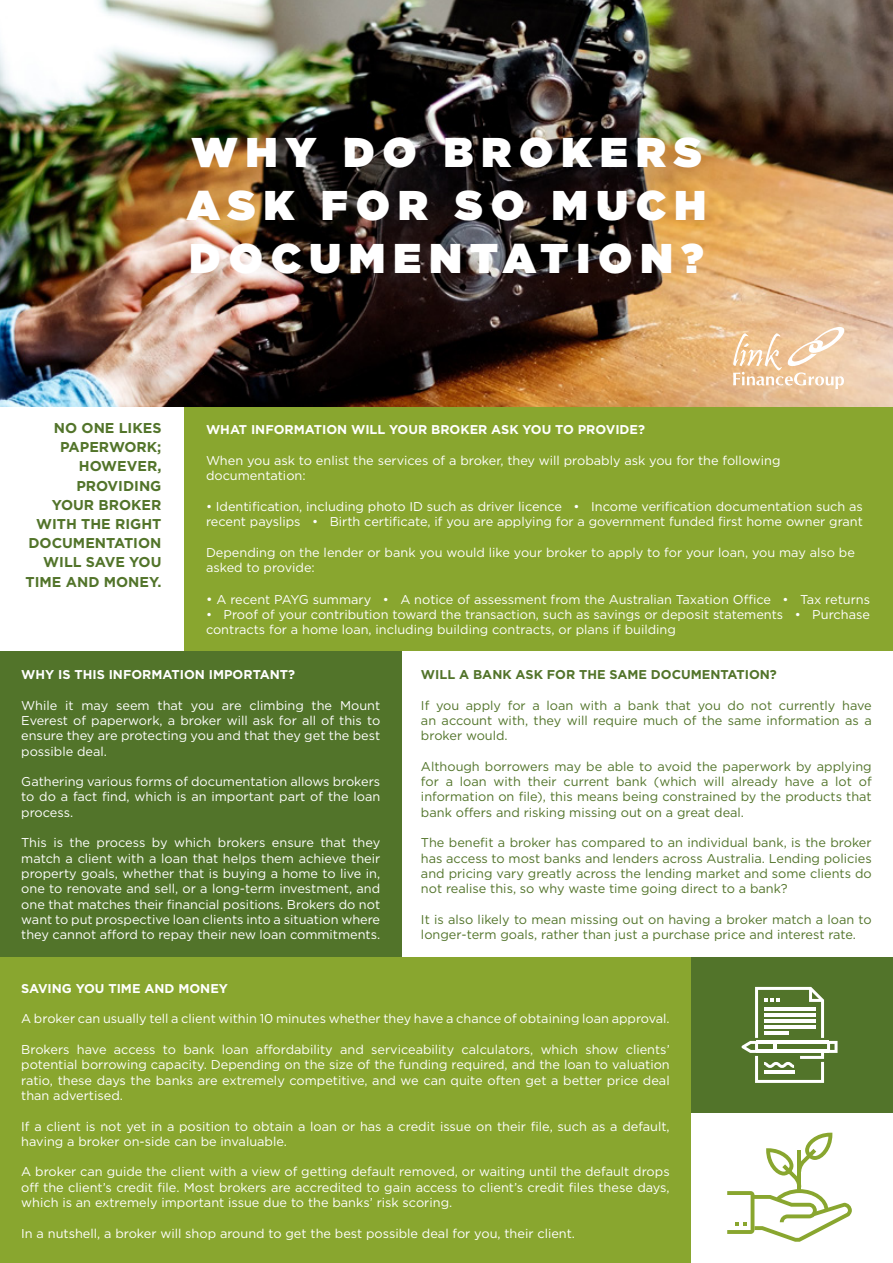
<style>
.page{position:relative;width:893px;height:1263px;background:#fff}
.page>*{position:absolute;margin:0;border:0;box-sizing:border-box;transform-origin:0 0}
.t1{font:900 41.55px/52.8px "Gotham";letter-spacing:.2em;color:#fff;text-align:justify}
.t2{font:700 14.25px/19.2px "Gotham";color:#52742a;text-align:right}
.t3{font:12.75px/15.3px "Gotham";color:#fff;text-align:justify}
.t4{font:12.75px/15.3px "Gotham";color:#52742a;text-align:justify}
.t5{font:700 12.75px "Gotham";color:#fff}
.t6{font:700 12.75px "Gotham";color:#52742a}
.s1{font-size:13.5px}
</style>
<div class="page">
<div style="left:0;top:651px;width:401px;height:310px;background:#52742a"></div>
<div style="left:686px;top:957px;width:207px;height:155px;background:#52742a"></div>
<div style="left:185px;top:406px;width:708px;height:245px;background:#89a62f"></div>
<div style="left:0;top:957px;width:690px;height:306px;background:#89a62f"></div>
<img style="left:0;top:0;width:893px;height:406px">
<svg style="left:733px;top:327px;width:113px;height:62px"></svg>
<svg style="left:727px;top:1133px;width:125px;height:109px"></svg>
<svg style="left:741px;top:987px;width:96px;height:96px"></svg>
<hr style="left:764px;top:1008px;width:51px;height:3px;background:#fff">
<hr style="left:764px;top:1014px;width:51px;height:3px;background:#fff">
<hr style="left:764px;top:1020px;width:51px;height:3px;background:#fff">
<hr style="left:764px;top:1026px;width:51px;height:3px;background:#fff">
<hr style="left:764px;top:1032px;width:24px;height:3px;background:#fff">
<hr style="left:764px;top:1071px;width:30px;height:3px;background:#fff">
<h1 class="t1" style="left:187px;top:125px;width:521px">WHY DO BROKERS ASK FOR SO MUCH DOCUMENTATION?</h1>
<p class="t2" style="left:26px;top:418px;width:137px">NO ONE LIKES<br>PAPERWORK;<br>HOWEVER,<br>PROVIDING<br>YOUR BROKER<br>WITH THE RIGHT<br>DOCUMENTATION<br>WILL SAVE YOU<br>TIME AND MONEY.</p>
<p class="t5" style="left:206px;top:421px;width:441px">WHAT INFORMATION WILL YOUR BROKER ASK YOU TO PROVIDE?</p>
<p class="t3" style="left:206px;top:453px;width:576px">When you ask to enlist the services of a broker, they will probably ask you for the following documentation:</p>
<p class="t3" style="left:206px;top:498px;width:658px">• Identification, including photo ID such as driver licence • Income verification documentation such as recent payslips • Birth certificate, if you are applying for a government funded first home owner grant</p>
<p class="t3" style="left:206px;top:544px;width:650px">Depending on the lender or bank you would like your broker to apply to for your loan, you may also be asked to provide:</p>
<p class="t3" style="left:206px;top:591px;width:666px"><span class="s1">•</span> A recent PAYG summary • A notice of assessment from the Australian Taxation Office • Tax returns</p>
<p class="t3" style="left:206px;top:606px;width:665px">• Proof of your contribution toward the transaction, such as savings or deposit statements • Purchase contracts for a home loan, including building contracts, or plans if building</p>
<p class="t5" style="left:21px;top:666px;width:275px">WHY IS THIS INFORMATION IMPORTANT?</p>
<p class="t3" style="left:21px;top:697px;width:360px">While it may seem that you are climbing the Mount Everest of paperwork, a broker will ask for all of this to ensure they are protecting you and that they get the best possible deal.</p>
<p class="t3" style="left:21px;top:774px;width:360px">Gathering various forms of documentation allows brokers to do a fact find, which is an important part of the loan process.</p>
<p class="t3" style="left:21px;top:835px;width:360px">This is the process by which brokers ensure that they match a client with a loan that helps them achieve their property goals, whether that is buying a home to live in, one to renovate and sell, or a long-term investment, and one that matches their financial positions. Brokers do not want to put prospective loan clients into a situation where they cannot afford to repay their new loan commitments.</p>
<p class="t6" style="left:421px;top:666px;width:357px">WILL A BANK ASK FOR THE SAME DOCUMENTATION?</p>
<p class="t4" style="left:421px;top:697px;width:452px">If you apply for a loan with a bank that you do not currently have an account with, they will require much of the same information as a broker would.</p>
<p class="t4" style="left:421px;top:758px;width:452px">Although borrowers may be able to avoid the paperwork by applying for a loan with their current bank (which will already have a lot of information on file), this means being constrained by the products that bank offers and risking missing out on a great deal.</p>
<p class="t4" style="left:421px;top:835px;width:452px">The benefit a broker has compared to an individual bank, is the broker has access to most banks and lenders across Australia. Lending policies and pricing vary greatly across the lending market and some clients do not realise this, so why waste time going direct to a bank?</p>
<p class="t4" style="left:421px;top:911px;width:452px">It is also likely to mean missing out on having a broker match a loan to longer-term goals, rather than just a purchase price and interest rate.</p>
<p class="t5" style="left:21px;top:980px;width:208px">SAVING YOU TIME AND MONEY</p>
<p class="t3" style="left:21px;top:1011px;width:650px">A broker can usually tell a client within 10 minutes whether they have a chance of obtaining loan approval.</p>
<p class="t3" style="left:21px;top:1041px;width:650px">Brokers have access to bank loan affordability and serviceability calculators, which show clients’ potential borrowing capacity. Depending on the size of the funding required, and the loan to valuation ratio, these days the banks are extremely competitive, and we can quite often get a better price deal than advertised.</p>
<p class="t3" style="left:21px;top:1118px;width:650px">If a client is not yet in a position to obtain a loan or has a credit issue on their file, such as a default, having a broker on-side can be invaluable.</p>
<p class="t3" style="left:21px;top:1164px;width:650px">A broker can guide the client with a view of getting default removed, or waiting until the default drops off the client’s credit file. Most brokers are accredited to gain access to client’s credit files these days, which is an extremely important issue due to the banks’ risk scoring.</p>
<p class="t3" style="left:21px;top:1225px;width:555px">In a nutshell, a broker will shop around to get the best possible deal for you, their client.</p>
</div>
